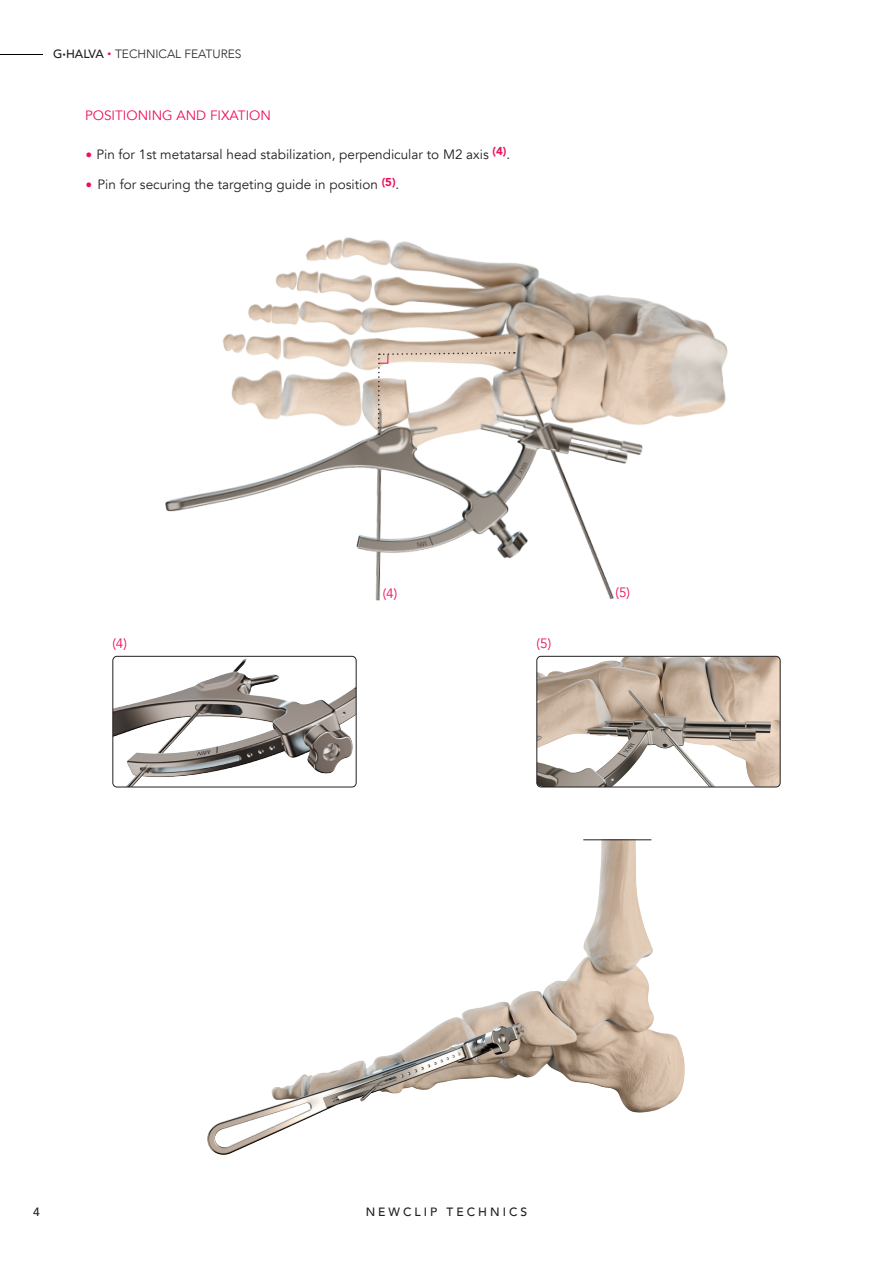
<style>
.page{position:relative;width:893px;height:1263px;background:#fff}
.page>*{position:absolute;margin:0;border:0;box-sizing:border-box;transform-origin:0 0}
.Texte_standard{font:13.5px "Avenir";color:#231f20}
.Texte_gras{font:13.5px "Avenir";color:#231f20}
.Sous_titre_2{font:13.5px "Avenir";color:#ee1059}
.Texte_standard-2{font:13.5px "Avenir";color:#ee1059}
.t1{font:300 12px "Avenir";color:#231f20}
.t2{font:500 12px "Avenir";letter-spacing:.25em;color:#231f20}
.s1{font-weight:500}
.s2{font-weight:900}
.s3{font-weight:900;font-size:15px;color:#ee1059}
.s4{font-weight:900;font-size:25.5px;color:#ee1059}
</style>
<div class="page">
<hr style="left:0;top:54px;width:43px;height:1px;background:#010101">
<img style="left:165px;top:237px;width:563px;height:363px">
<img style="left:537px;top:656px;width:243px;height:131px">
<div style="left:536px;top:656px;width:244px;height:131px;border:1px solid #231f20;border-radius:4px"></div>
<img style="left:113px;top:658px;width:243px;height:129px">
<div style="left:112px;top:656px;width:245px;height:131px;border:1px solid #231f20;border-radius:4px"></div>
<img style="left:207px;top:839px;width:478px;height:316px">
<hr style="left:583px;top:839px;width:68px;height:1px;background:#231f20">
<svg style="left:378px;top:351px;width:137px;height:84px"></svg>
<p class="t1" style="left:53px;top:47px;width:190px"><span class="s1">G</span><span class="s2">·</span><span class="s1">HALVA</span> <span class="s3">·</span> TECHNICAL FEATURES</p>
<p class="Sous_titre_2" style="left:85px;top:107px;width:187px">POSITIONING AND FIXATION</p>
<p class="Texte_standard" style="left:85px;top:146px;width:427px"><span class="s4">·</span> Pin for 1st metatarsal head stabilization, perpendicular to M2 axis <sup>(4)</sup>.</p>
<p class="Texte_gras" style="left:85px;top:177px;width:316px"><span class="s4">·</span> Pin for securing the targeting guide in position <sup>(5)</sup>.</p>
<p class="Texte_standard-2" style="left:383px;top:585px;width:16px">(4)</p>
<p class="Texte_standard-2" style="left:615px;top:585px;width:16px">(5)</p>
<p class="Texte_standard-2" style="left:112px;top:636px;width:16px">(4)</p>
<p class="Texte_standard-2" style="left:537px;top:636px;width:16px">(5)</p>
<p class="t2" style="left:33px;top:1201px;width:8px">4</p>
<p class="t2" style="left:366px;top:1201px;width:163px">NEWCLIP TECHNICS</p>
</div>
